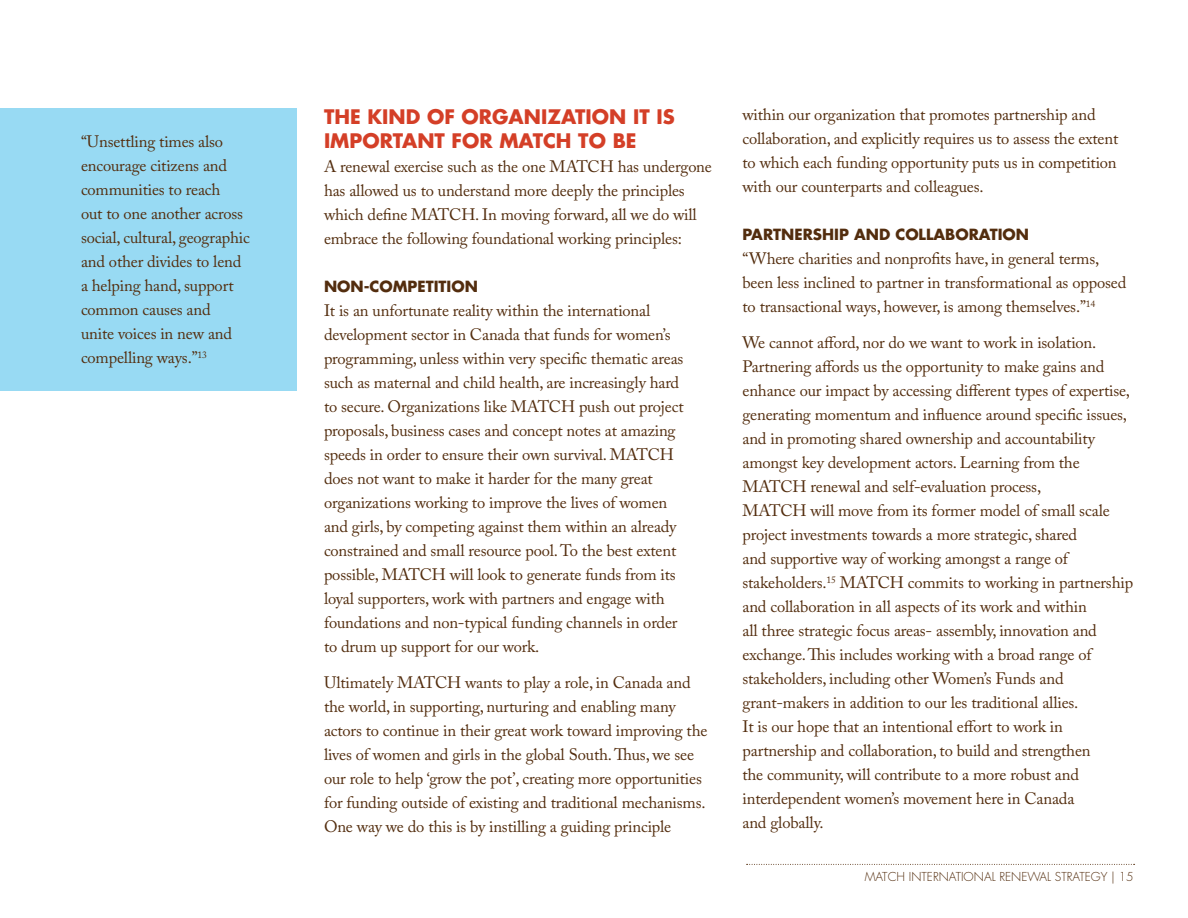
<style>
.page{position:relative;width:1188px;height:918px;background:#fff}
.page>*{position:absolute;margin:0;border:0;box-sizing:border-box;transform-origin:0 0}
.t1{font:700 19.5px/24px "Futura Std";color:#d43f27}
.t2{font:16.5px/24px "Adobe Caslon Pro";letter-spacing:-.01em;color:#532d0e}
.t3{font:700 15px "Futura Std";color:#532d0e}
.t4{font:300 12px "Futura Std";color:#532d0e}
</style>
<div class="page">
<svg style="left:747px;top:864px;width:388px;height:1px"></svg>
<div style="left:0;top:108px;width:297px;height:282px;background:#98daf3"></div>
<p class="t2" style="left:81px;top:129px;width:170px">“Unsettling times also encourage citizens and communities to reach<br>out to one another across social, cultural, geographic and other divides to lend a helping hand, support common causes and<br>unite voices in new and compelling ways.”<sup>13</sup></p>
<p class="t1" style="left:324px;top:105px;width:350px">TH E KIND OF ORGANIZATION IT IS<br>IMPORTANT FOR</p>
<p class="t1" style="left:499px;top:129px;width:139px">MATCH TO BE</p>
<p class="t2" style="left:324px;top:154px;width:389px">A renewal exercise such as the one MATCH has undergone has allowed us to understand more deeply the principles which define MATCH. In moving forward, all we do will embrace the following foundational working principles:</p>
<p class="t3" style="left:324px;top:276px;width:155px">NON-COMPETITION</p>
<p class="t2" style="left:324px;top:298px;width:361px">It is an unfortunate reality within the international development sector in Canada that funds for women’s programming, unless within very specific thematic areas such as maternal and child health, are increasingly hard to secure. Organizations like MATCH push out project proposals, business cases and concept notes at amazing speeds in order to ensure their own survival. MATCH does not want to make it harder for the many great organizations working to improve the lives of women and girls, by competing against them within an already constrained and small resource pool. To the best extent possible, MATCH will look to generate funds from its loyal supporters, work with partners and engage with foundations and non-typical funding channels in order to drum up support for our work.</p>
<p class="t2" style="left:324px;top:671px;width:385px">Ultimately MATCH wants to play a role, in Canada and the world, in supporting, nurturing and enabling many actors to continue in their great work toward improving the lives of women and girls in the global South. Thus, we see our role to help ‘grow the pot’, creating more opportunities for funding outside of existing and traditional mechanisms.<br>One way we do this is by instilling a guiding principle</p>
<p class="t2" style="left:743px;top:103px;width:377px">within our organization that promotes partnership and collaboration, and explicitly requires us to assess the extent to which each funding opportunity puts us in competition with our counterparts and colleagues.</p>
<p class="t3" style="left:742px;top:225px;width:72px">PARTNERSH</p>
<p class="t3" style="left:834px;top:225px;width:196px">IP AND COLLABORATION</p>
<p class="t2" style="left:742px;top:246px;width:385px">“Where charities and nonprofits have, in general terms, been less inclined to partner in transformational as opposed to transactional ways, however, is among themselves.”<sup>14</sup></p>
<p class="t2" style="left:742px;top:330px;width:392px">We cannot afford, nor do we want to work in isolation.<br>Partnering affords us the opportunity to make gains and enhance our impact by accessing different types of expertise, generating momentum and influence around specific issues, and in promoting shared ownership and accountability amongst key development actors. Learning from the MATCH renewal and self-evaluation process,<br>MATCH will move from its former model of small scale project investments towards a more strategic, shared<br>and supportive way of working amongst a range of stakeholders.<sup>15</sup> MATCH commits to working in partnership and collaboration in all aspects of its work and within<br>all three strategic focus areas- assembly, innovation and exchange. This includes working with a broad range of stakeholders, including other Women’s Funds and grant-makers in addition to our les traditional allies.<br>It is our hope that an intentional effort to work in partnership and collaboration, to build and strengthen<br>the community, will contribute to a more robust and interdependent women’s movement here in Canada<br>and globally.</p>
<p class="t4" style="left:865px;top:869px;width:270px">MATCH INTERNATIONAL RENEWAL STRATEGY | 15</p>
</div>
